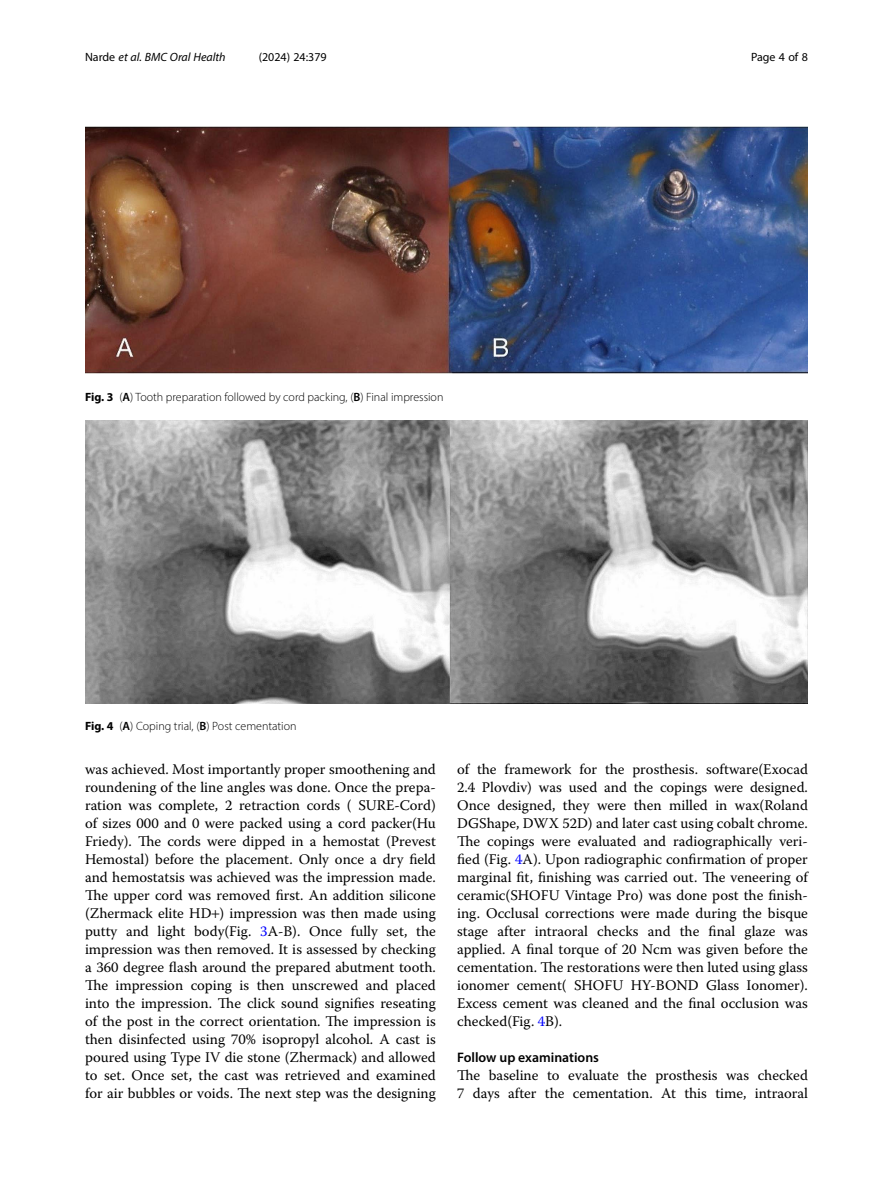
<style>
.page{position:relative;width:893px;height:1191px;background:#fff}
.page>*{position:absolute;margin:0;border:0;box-sizing:border-box;transform-origin:0 0}
.Body_Text{font:14.7px/18px "Warnock Pro";color:#000;text-align:justify}
.Head_2{font:600 13.8px "Myriad Pro";color:#000}
.Figure_Caption{font:300 12px "Myriad Pro";color:#000}
.t1{font:italic 12px "Myriad Pro";color:#000}
.t2{font:12px "Myriad Pro";color:#000}
.s1{font-style:normal}
.s2{font-weight:700}
.s3{font-weight:600}
.s4{color:#00f}
</style>
<div class="page">
<img style="left:85px;top:420px;width:723px;height:283px">
<img style="left:85px;top:126px;width:723px;height:248px">
<p class="t1" style="left:85px;top:50px;width:142px"><span class="s1">Narde</span> et al. BMC Oral Health</p>
<p class="t2" style="left:259px;top:50px;width:70px">(2024) 24:379</p>
<p class="t2" style="left:751px;top:50px;width:58px">Page 4 of 8</p>
<p class="Figure_Caption" style="left:85px;top:389px;width:360px"><span class="s2">Fig. 3</span> (<span class="s3">A</span>) Tooth preparation followed by cord packing, (<span class="s3">B</span>) Final impression</p>
<p class="Figure_Caption" style="left:85px;top:719px;width:213px"><span class="s2">Fig. 4</span> (<span class="s3">A</span>) Coping trial, (<span class="s3">B</span>) Post cementation</p>
<p class="Body_Text" style="left:85px;top:760px;width:352px">was achieved. Most importantly proper smoothening and roundening of the line angles was done. Once the prepa&shy;ration was complete, 2 retraction cords ( SURE-Cord) of sizes 000 and 0 were packed using a cord packer(Hu Friedy). The cords were dipped in a hemostat (Prevest Hemostal) before the placement. Only once a dry field and hemostatsis was achieved was the impression made.<br>The upper cord was removed first. An addition silicone (Zhermack elite HD ) impression was then made using putty and light body(Fig. <span class="s4">3</span>A-B). Once fully set, the impression was then removed. It is assessed by checking a 360 degree flash around the prepared abutment tooth.<br>The impression coping is then unscrewed and placed into the impression. The click sound signifies reseating of the post in the correct orientation. The impression is then disinfected using 70% isopropyl alcohol. A cast is poured using Type IV die stone (Zhermack) and allowed to set. Once set, the cast was retrieved and examined for air bubbles or voids. The next step was the designing</p>
<p class="Body_Text" style="left:457px;top:760px;width:352px">of the framework for the prosthesis. software(Exocad 2.4 Plovdiv) was used and the copings were designed.<br>Once designed, they were then milled in wax(Roland DGShape, DWX 52D) and later cast using cobalt chrome.<br>The copings were evaluated and radiographically veri&shy;fied (Fig. <span class="s4">4</span>A). Upon radiographic confirmation of proper marginal fit, finishing was carried out. The veneering of ceramic(SHOFU Vintage Pro) was done post the finish&shy;ing. Occlusal corrections were made during the bisque stage after intraoral checks and the final glaze was applied. A final torque of 20 Ncm was given before the cementation. The restorations were then luted using glass ionomer cement( SHOFU HY-BOND Glass Ionomer).<br>Excess cement was cleaned and the final occlusion was checked(Fig. <span class="s4">4</span>B).</p>
<p class="Head_2" style="left:457px;top:1049px;width:143px">Follow up examinations</p>
<p class="Body_Text" style="left:457px;top:1066px;width:352px">The baseline to evaluate the prosthesis was checked<br>7 days after the cementation. At this time, intraoral</p>
</div>
